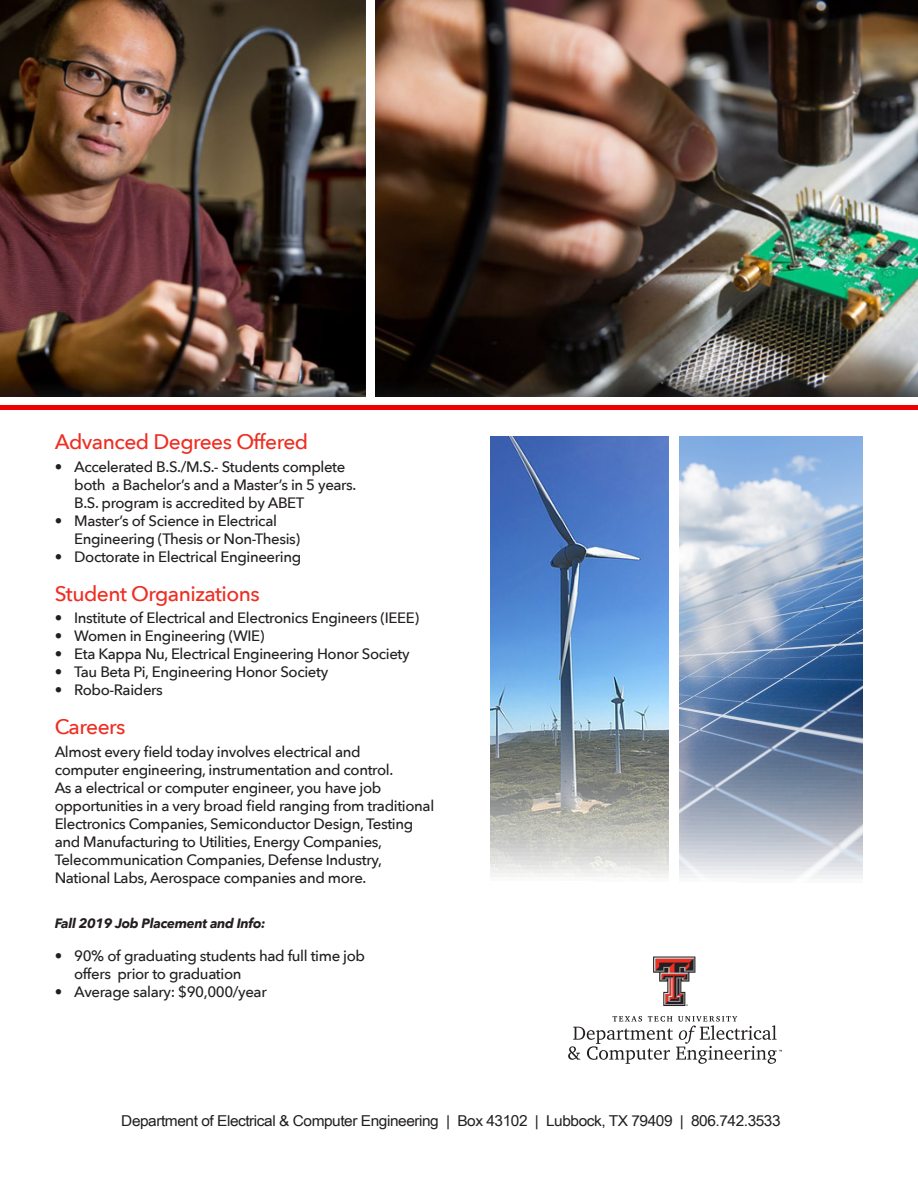
<style>
.page{position:relative;width:918px;height:1188px;background:#fff}
.page>*{position:absolute;margin:0;border:0;box-sizing:border-box;transform-origin:0 0}
.t1{font:500 21px "Avenir Next";letter-spacing:-.025em;color:#ee2e22}
.t2{font:500 15px/18px "Avenir Next";letter-spacing:-.025em;color:#231f20}
.t3{font:15px "Arial Narrow";letter-spacing:-.025em;color:#231f20;scale:1.26 1}
.t4{font:italic 700 13.5px "Avenir Next";letter-spacing:-.025em;color:#231f20}
</style>
<div class="page">
<img style="left:679px;top:436px;width:184px;height:204px">
<img style="left:490px;top:436px;width:178px;height:204px">
<div style="left:0;top:405px;width:918px;height:5px;background:#e00"></div>
<img style="left:490px;top:640px;width:373px;height:239px">
<svg style="left:653px;top:957px;width:42px;height:49px"></svg>
<svg style="left:568px;top:1016px;width:214px;height:48px"></svg>
<img style="left:0;top:0;width:918px;height:396px">
<div style="left:366px;top:0;width:9px;height:402px;background:#fff"></div>
<p class="t1" style="left:55px;top:424px;width:255px">Advanced Degrees Offered</p>
<p class="t2" style="left:55px;top:457px;width:292px">• Accelerated B.S./M.S.- Students complete</p>
<p class="t2" style="left:74px;top:475px;width:284px">both a Bachelor’s and a Master’s in 5 years.</p>
<p class="t2" style="left:74px;top:493px;width:232px">B.S. program is accredited by ABET</p>
<p class="t2" style="left:55px;top:511px;width:224px">• Master’s of Science in Electrical</p>
<p class="t2" style="left:74px;top:529px;width:228px">Engineering (Thesis or Non-Thesis)</p>
<p class="t2" style="left:55px;top:547px;width:248px">• Doctorate in Electrical Engineering</p>
<p class="t1" style="left:55px;top:576px;width:207px">Student Organizations</p>
<p class="t2" style="left:55px;top:609px;width:366px">• Institute of Electrical and Electronics Engineers (IEEE)</p>
<p class="t2" style="left:55px;top:627px;width:211px">• Women in Engineering (WIE)</p>
<p class="t2" style="left:55px;top:645px;width:357px">• Eta Kappa Nu, Electrical Engineering Honor Society</p>
<p class="t2" style="left:55px;top:663px;width:275px">• Tau Beta Pi, Engineering Honor Society</p>
<p class="t2" style="left:55px;top:681px;width:110px">• Robo-Raiders</p>
<p class="t1" style="left:55px;top:709px;width:72px">Careers</p>
<p class="t2" style="left:55px;top:742px;width:381px">Almost every field today involves electrical and<br>computer engineering, instrumentation and control.<br>As a electrical or computer engineer, you have job opportunities in a very broad field ranging from traditional Electronics Companies, Semiconductor Design, Testing and Manufacturing to Utilities, Energy Companies, Telecommunication Companies, Defense Industry, National Labs, Aerospace companies and more.</p>
<p class="t4" style="left:55px;top:911px;width:213px">Fall 2019 Job Placement and Info:</p>
<p class="t2" style="left:55px;top:946px;width:312px">• 90% of graduating students had full time job</p>
<p class="t2" style="left:74px;top:964px;width:169px">offers prior to graduation</p>
<p class="t2" style="left:55px;top:982px;width:214px">• Average salary: $90,000/year</p>
<p class="t3" style="left:121px;top:1110px;width:525px">Department of Electrical &amp; Computer Engineering | Box 43102 | Lubbock, TX 79409 | 806.742.3533</p>
</div>
